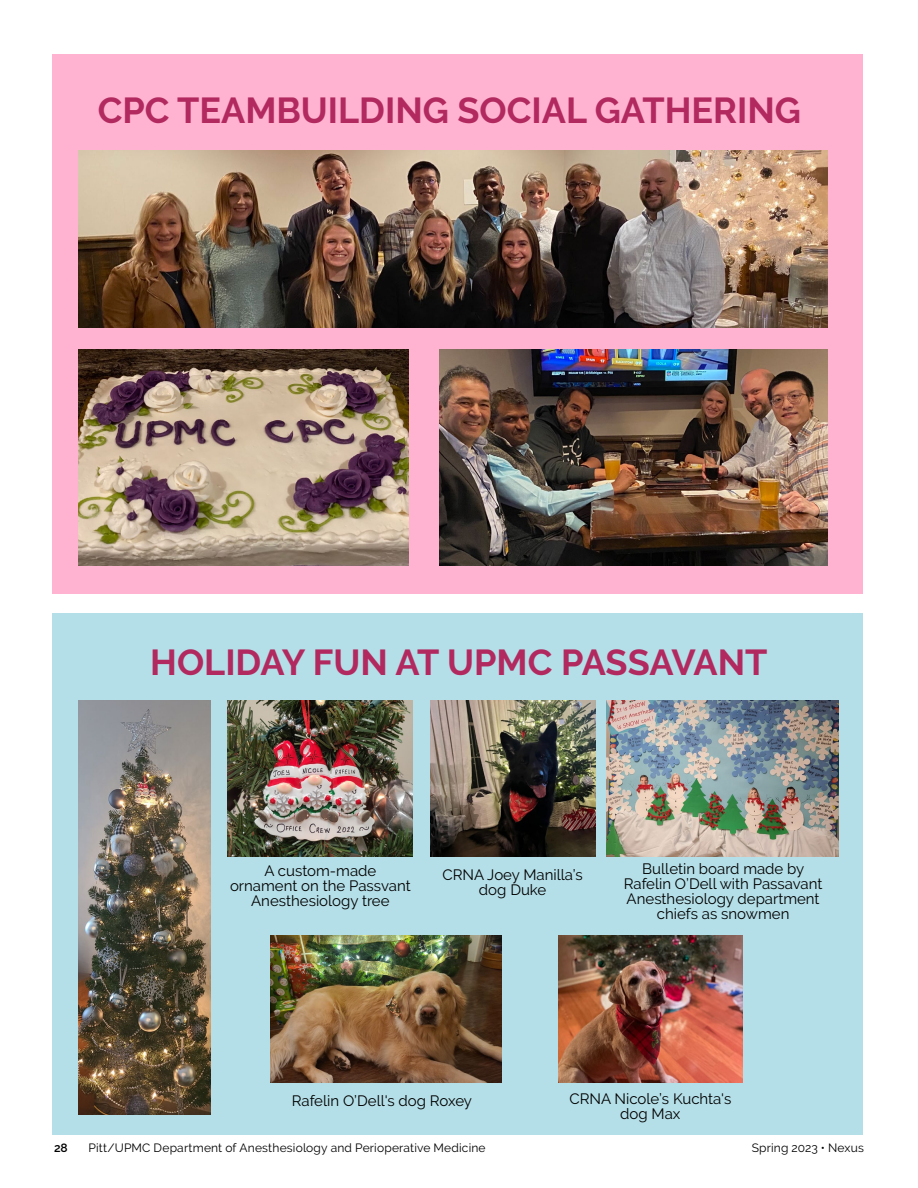
<style>
.page{position:relative;width:918px;height:1188px;background:#fff}
.page>*{position:absolute;margin:0;border:0;box-sizing:border-box;transform-origin:0 0}
.t1{font:700 36px "Raleway";color:#b2295f}
.t2{font:15px/15px "Raleway";color:#000;text-align:center}
.t3{font:12px "Raleway";letter-spacing:.015em;color:#000}
.t4{font:600 12px "Raleway";color:#000}
</style>
<div class="page">
<div style="left:53px;top:614px;width:810px;height:522px;background:#b5dfe8"></div>
<img style="left:558px;top:935px;width:184px;height:147px">
<img style="left:78px;top:701px;width:133px;height:414px">
<div style="left:53px;top:54px;width:810px;height:540px;background:#ffb3d1"></div>
<img style="left:607px;top:701px;width:232px;height:155px">
<img style="left:228px;top:701px;width:185px;height:155px">
<img style="left:270px;top:935px;width:232px;height:148px">
<img style="left:430px;top:701px;width:165px;height:155px">
<img style="left:440px;top:350px;width:388px;height:216px">
<img style="left:78px;top:350px;width:330px;height:216px">
<img style="left:78px;top:150px;width:750px;height:178px">
<h1 class="t1" style="left:98px;top:90px;width:705px">CPC TEAMBUILDING SOCIAL GATHERING</h1>
<h1 class="t1" style="left:150px;top:641px;width:619px">HOLIDAY FUN AT UPMC PASSAVANT</h1>
<p class="t2" style="left:230px;top:863px;width:182px">A custom-made ornament on the Passvant<br>Anesthesiology tree</p>
<p class="t2" style="left:442px;top:867px;width:142px">CRNA Joey Manilla’s dog Duke</p>
<p class="t2" style="left:624px;top:862px;width:200px">Bulletin board made by<br>Rafelin O’Dell with Passavant<br>Anesthesiology department chiefs as snowmen</p>
<p class="t2" style="left:292px;top:1093px;width:182px">Rafelin O’Dell's dog Roxey</p>
<p class="t2" style="left:569px;top:1091px;width:163px">CRNA Nicole’s Kuchta's dog Max</p>
<p class="t4" style="left:54px;top:1141px;width:15px">28</p>
<p class="t3" style="left:88px;top:1141px;width:399px">Pitt/UPMC Department of Anesthesiology and Perioperative Medicine</p>
<p class="t3" style="left:752px;top:1141px;width:114px">Spring 2023 • Nexus</p>
</div>
